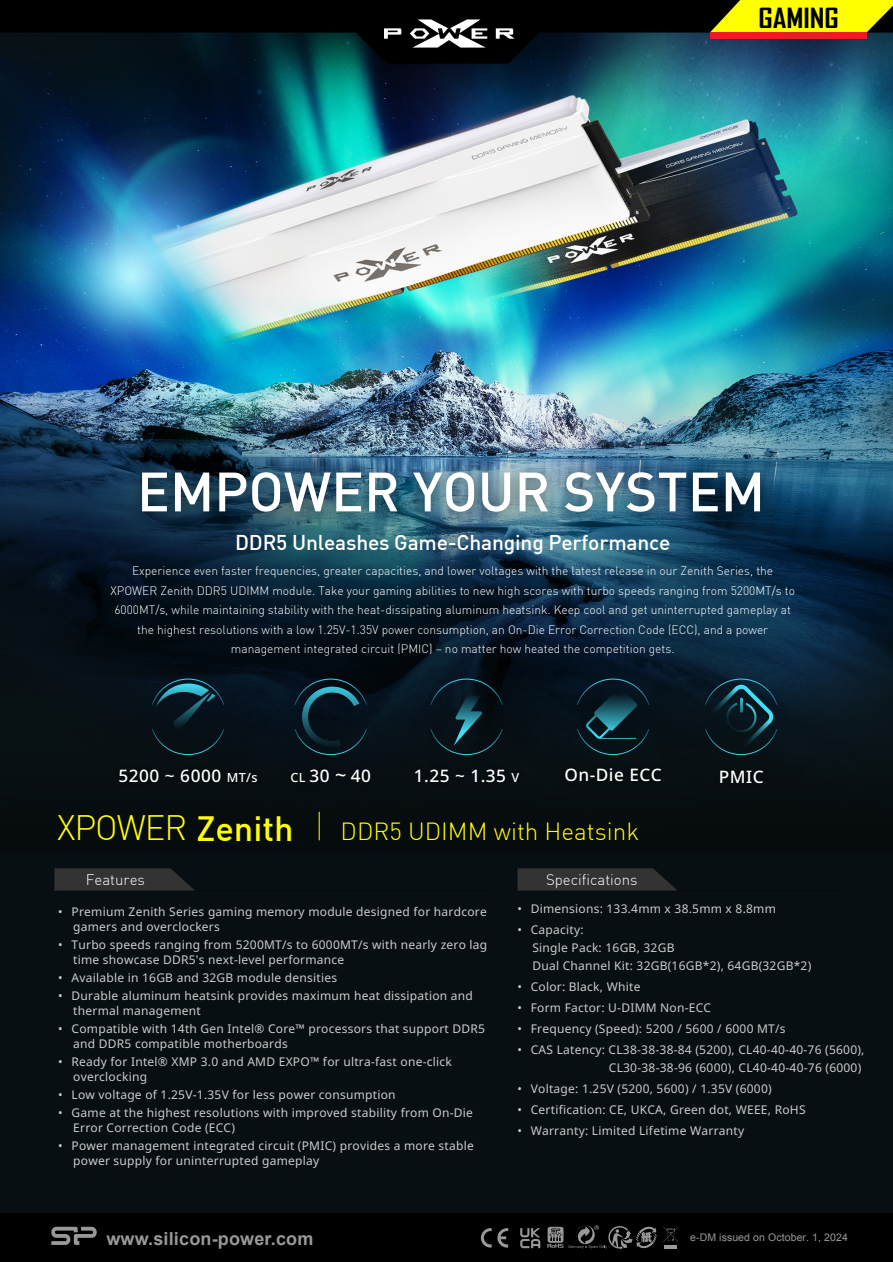
<style>
.page{position:relative;width:893px;height:1262px;background:#fff}
.page>*{position:absolute;margin:0;border:0;box-sizing:border-box;transform-origin:0 0}
.t1{font:500 54.45px "DIN";color:#fff}
.t2{font:300 34.65px "DIN";letter-spacing:-.03em;color:#ff0}
.t3{font:700 26.55px "Agency FB";color:#000;scale:1.15 1}
.t4{font:300 24.3px "DIN";color:#ff0}
.t5{font:500 21px "DIN";letter-spacing:-.01em;color:#fff}
.t6{font:700 18px "Arial";letter-spacing:.01em;color:#fff}
.t7{font:500 17.25px "Noto Sans";letter-spacing:.03em;color:#fff}
.t8{font:300 15px "DIN";color:#fff}
.t9{font:12px/15px "Noto Sans";letter-spacing:.02em;color:#ccc}
.t10{font:300 12px/19.5px "DIN";color:#fff;text-align:center}
.t11{font:10.5px "Arial";letter-spacing:.01em;color:#fff}
.s1{font-size:12.6px}
.s2{font-size:19.65px}
.s3{font-weight:500;font-size:34.35px}
</style>
<div class="page">
<img style="left:0;top:64px;width:893px;height:791px">
<svg style="left:0;top:0;width:893px;height:64px;background:#06141b"></svg>
<svg style="left:384px;top:19px;width:131px;height:29px"></svg>
<svg style="left:710px;top:0;width:183px;height:33px;background:#dad401"></svg>
<div style="left:710px;top:33px;width:156px;height:6px;background:#ed1c24"></div>
<div style="left:0;top:855px;width:893px;height:407px;background:#080f12"></div>
<img style="left:118px;top:445px;width:667px;height:97px">
<svg style="left:319px;top:812px;width:1px;height:28px"></svg>
<div style="left:0;top:1213px;width:893px;height:49px;background:#000"></div>
<svg style="left:54px;top:868px;width:140px;height:23px;background:#2e2f2f"></svg>
<svg style="left:517px;top:868px;width:160px;height:22px;background:#2f2f2f"></svg>
<hr style="left:57px;top:890px;width:433px;height:1px;background:#000">
<hr style="left:517px;top:890px;width:328px;height:1px;background:#000">
<svg style="left:51px;top:1226px;width:46px;height:18px"></svg>
<svg style="left:151px;top:678px;width:74px;height:77px;background:#0c242e"></svg>
<svg style="left:430px;top:678px;width:73px;height:77px;background:#0a2028"></svg>
<svg style="left:576px;top:678px;width:74px;height:77px;background:#0c2731"></svg>
<svg style="left:704px;top:678px;width:74px;height:77px;background:#0d2933"></svg>
<div style="left:112px;top:760px;width:152px;height:35px;background:#060e11"></div>
<div style="left:558px;top:760px;width:110px;height:35px;background:#070e12"></div>
<div style="left:712px;top:761px;width:58px;height:35px;background:#070e11"></div>
<div style="left:407px;top:760px;width:119px;height:35px;background:#070e12"></div>
<div style="left:284px;top:758px;width:94px;height:38px;background:#060e11"></div>
<svg style="left:294px;top:678px;width:74px;height:77px;background:#0a222c"></svg>
<svg style="left:481px;top:1228px;width:27px;height:19px"></svg>
<svg style="left:663px;top:1226px;width:16px;height:22px"></svg>
<svg style="left:547px;top:1225px;width:110px;height:24px"></svg>
<svg style="left:520px;top:1228px;width:20px;height:20px"></svg>
<h3 class="t3" style="left:758px;top:3px;width:72px">GAMING</h3>
<h1 class="t1" style="left:137px;top:457px;width:629px">EMPOWER YOUR SYSTEM</h1>
<h3 class="t5" style="left:235px;top:529px;width:437px">DDR5 Unleashes Game-Changing Performance</h3>
<p class="t10" style="left:110px;top:561px;width:686px">Experience even faster frequencies, greater capacities, and lower voltages with the latest release in our Zenith Series, the XPOWER Zenith DDR5 UDIMM module. Take your gaming abilities to new high scores with turbo speeds ranging from 5200MT/s to 6000MT/s, while maintaining stability with the heat-dissipating aluminum heatsink. Keep cool and get uninterrupted gameplay at the highest resolutions with a low 1.25V-1.35V power consumption, an On-Die Error Correction Code (ECC), and a power management integrated circuit (PMIC) – no matter how heated the competition gets.</p>
<h3 class="t7" style="left:119px;top:763px;width:141px">5200 ~ 6000 <span class="s1">MT/s</span></h3>
<h3 class="t7" style="left:290px;top:763px;width:82px"><span class="s1">CL</span> 30 <span class="s2">~</span> 40</h3>
<h3 class="t7" style="left:414px;top:763px;width:107px">1.25 ~ 1.35 <span class="s1">V</span></h3>
<h3 class="t7" style="left:564px;top:763px;width:99px">On-Die ECC</h3>
<h3 class="t7" style="left:719px;top:764px;width:46px">PMIC</h3>
<h2 class="t2" style="left:57px;top:806px;width:238px">XPOWER <span class="s3">Zenith</span></h2>
<h3 class="t4" style="left:341px;top:816px;width:300px">DDR5 UDIMM with Heatsink</h3>
<p class="t8" style="left:86px;top:870px;width:60px">Features</p>
<p class="t8" style="left:546px;top:870px;width:93px">Specifications</p>
<p class="t9" style="left:517px;top:901px;width:260px">• Dimensions: 133.4mm x 38.5mm x 8.8mm</p>
<p class="t9" style="left:532px;top:921px;width:280px;line-height:18px;text-indent:-15px">• Capacity:<br>Single Pack: 16GB, 32GB<br>Dual Channel Kit: 32GB(16GB*2), 64GB(32GB*2)</p>
<p class="t9" style="left:517px;top:979px;width:125px">• Color: Black, White</p>
<p class="t9" style="left:517px;top:1000px;width:195px">• Form Factor: U-DIMM Non-ECC</p>
<p class="t9" style="left:517px;top:1021px;width:270px">• Frequency (Speed): 5200 / 5600 / 6000 MT/s</p>
<p class="t9" style="left:517px;top:1041px;width:349px;line-height:18px;text-align:right">• CAS Latency: CL38-38-38-84 (5200), CL40-40-40-76 (5600),<br>CL30-38-38-96 (6000), CL40-40-40-76 (6000)</p>
<p class="t9" style="left:517px;top:1081px;width:256px">• Voltage: 1.25V (5200, 5600) / 1.35V (6000)</p>
<p class="t9" style="left:517px;top:1102px;width:290px">• Certification: CE, UKCA, Green dot, WEEE, RoHS</p>
<p class="t9" style="left:517px;top:1123px;width:228px">• Warranty: Limited Lifetime Warranty</p>
<p class="t9" style="left:73px;top:904px;width:415px;text-indent:-15px">• Premium Zenith Series gaming memory module designed for hardcore gamers and overclockers</p>
<p class="t9" style="left:73px;top:937px;width:416px;text-indent:-15px">• Turbo speeds ranging from 5200MT/s to 6000MT/s with nearly zero lag time showcase DDR5's next-level performance</p>
<p class="t9" style="left:58px;top:970px;width:280px">• Available in 16GB and 32GB module densities</p>
<p class="t9" style="left:73px;top:988px;width:401px;text-indent:-15px">• Durable aluminum heatsink provides maximum heat dissipation and thermal management</p>
<p class="t9" style="left:73px;top:1021px;width:413px;text-indent:-15px">• Compatible with 14th Gen Intel® Core™ processors that support DDR5 and DDR5 compatible motherboards</p>
<p class="t9" style="left:73px;top:1054px;width:380px;text-indent:-15px">• Ready for Intel® XMP 3.0 and AMD EXPO™ for ultra-fast one-click overclocking</p>
<p class="t9" style="left:58px;top:1087px;width:339px">• Low voltage of 1.25V-1.35V for less power consumption</p>
<p class="t9" style="left:73px;top:1105px;width:401px;text-indent:-15px">• Game at the highest resolutions with improved stability from On-Die<br>Error Correction Code (ECC)</p>
<p class="t9" style="left:73px;top:1138px;width:402px;text-indent:-15px">• Power management integrated circuit (PMIC) provides a more stable power supply for uninterrupted gameplay</p>
<h3 class="t6" style="left:106px;top:1225px;width:208px">www.silicon-power.com</h3>
<p class="t11" style="left:690px;top:1230px;width:159px">e-DM issued on October. 1, 2024</p>
</div>
